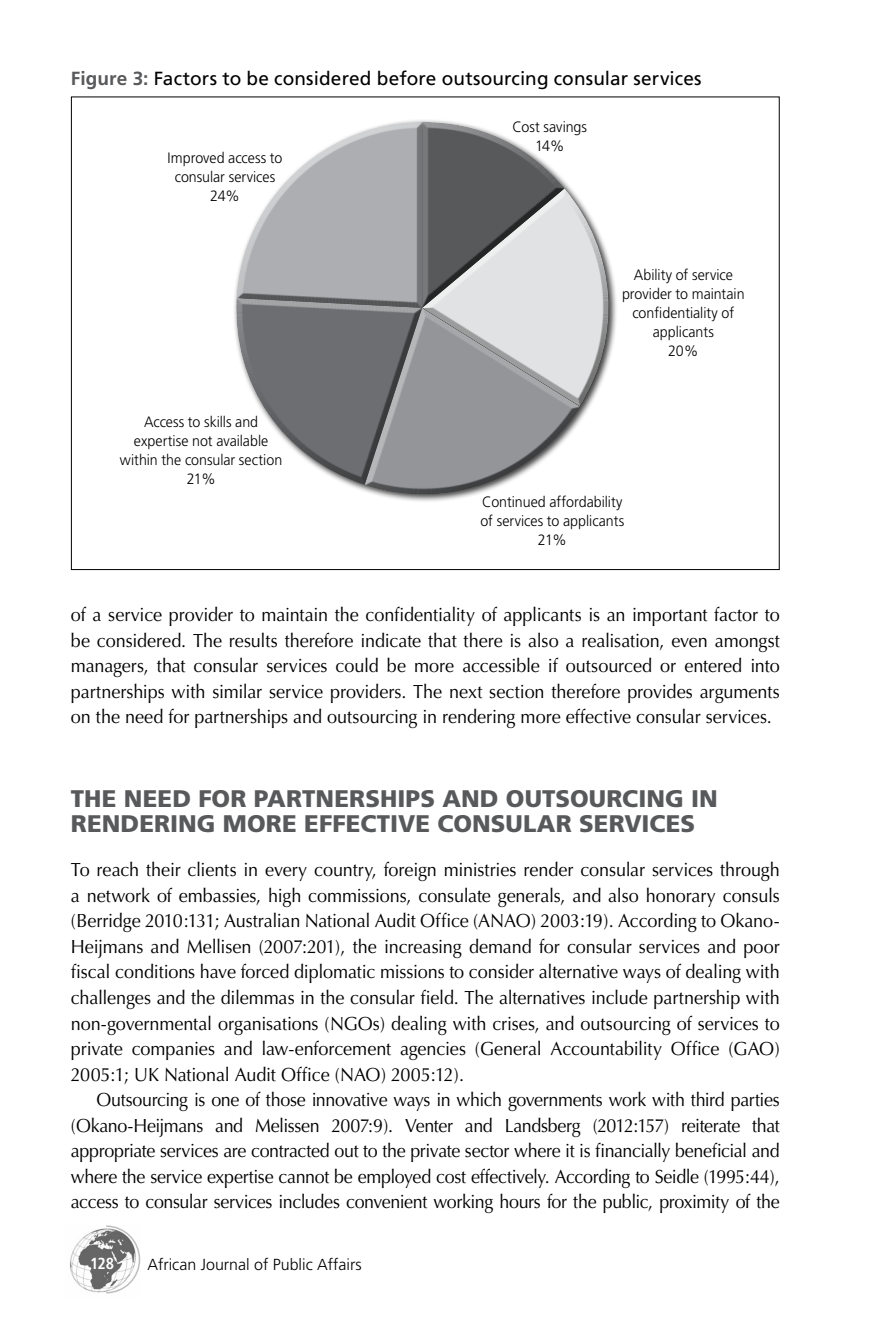
<style>
.page{position:relative;width:879px;height:1333px;background:#fff}
.page>*{position:absolute;margin:0;border:0;box-sizing:border-box;transform-origin:0 0}
.t1{font:900 24px/25.6px "Frutiger";letter-spacing:.005em;color:#58595b}
.t2{font:19px/25.6px "Optima";letter-spacing:-.015em;color:#000;text-align:justify;scale:.95 1}
.t3{font:19px/25.6px "Optima";letter-spacing:-.015em;color:#000;text-align:justify;scale:.94 1}
.t4{font:19px "Frutiger";letter-spacing:.005em;color:#000}
.t5{font:300 16px "Frutiger";color:#000}
.t6{font:700 condensed 16px "Frutiger";color:#fff}
.t7{font:300 15px/19px "Frutiger";color:#000;text-align:center;scale:.95 1}
.s1{font-weight:700;color:#58595b}
</style>
<div class="page">
<img style="left:70px;top:1228px;width:35px;height:65px">
<svg style="left:105px;top:1225px;width:36px;height:69px"></svg>
<svg style="left:234px;top:122px;width:383px;height:374px"></svg>
<div style="left:415px;top:114px;width:157px;height:196px;background:#fff;opacity:.75"></div>
<div style="left:415px;top:176px;width:157px;height:134px;background:#000;opacity:.75"></div>
<p class="t4" style="left:71px;top:67px;width:632px"><span class="s1">Figure 3:</span> Factors to be considered before outsourcing consular services</p>
<p class="t7" style="left:512px;top:117px;width:80px">Cost savings<br>14%</p>
<p class="t7" style="left:168px;top:148px;width:122px">Improved access to consular services<br>24%</p>
<p class="t7" style="left:120px;top:412px;width:172px">Access to skills and expertise not available within the consular section<br>21%</p>
<p class="t7" style="left:622px;top:265px;width:130px">Ability of service provider to maintain confidentiality of applicants<br>20%</p>
<p class="t7" style="left:480px;top:492px;width:153px">Continued affordability of services to applicants<br>21%</p>
<p class="t2" style="left:71px;top:602px;width:748px">of a service provider to maintain the confidentiality of applicants is an important factor to be considered. The results therefore indicate that there is also a realisation, even amongst managers, that consular services could be more accessible if outsourced or entered into partnerships with similar service providers. The next section therefore provides arguments on the need for partnerships and outsourcing in rendering more effective consular services.</p>
<p class="t1" style="left:71px;top:785px;width:648px">THE NEED FOR PARTNERSHIPS AND OUTSOURCING IN<br>RENDERING MORE EFFECTIVE CONSULAR SERVICES</p>
<p class="t2" style="left:71px;top:857px;width:748px">To reach their clients in every country, foreign ministries render consular services through a network of embassies, high commissions, consulate generals, and also honorary consuls (Berridge 2010:131; Australian National Audit Office (ANAO) 2003:19). According to Okano-Heijmans and Mellisen (2007:201), the increasing demand for consular services and poor fiscal conditions have forced diplomatic missions to consider alternative ways of dealing with challenges and the dilemmas in the consular field. The alternatives include partnership with non-governmental organisations (NGOs) dealing with crises, and outsourcing of services to private companies and law-enforcement agencies (General Accountability Office (GAO)<br>2005:1; UK National Audit Office (NAO) 2005:12).</p>
<p class="t3" style="left:71px;top:1087px;width:755px;text-indent:26px">Outsourcing is one of those innovative ways in which governments work with third parties (Okano-Heijmans and Melissen 2007:9). Venter and Landsberg (2012:157) reiterate that appropriate services are contracted out to the private sector where it is financially beneficial and where the service expertise cannot be employed cost effectively. According to Seidle (1995:44), access to consular services includes convenient working hours for the public, proximity of the</p>
<p class="t6" style="left:90px;top:1254px;width:26px">128</p>
<p class="t5" style="left:147px;top:1254px;width:216px">African Journal of Public Affairs</p>
</div>
